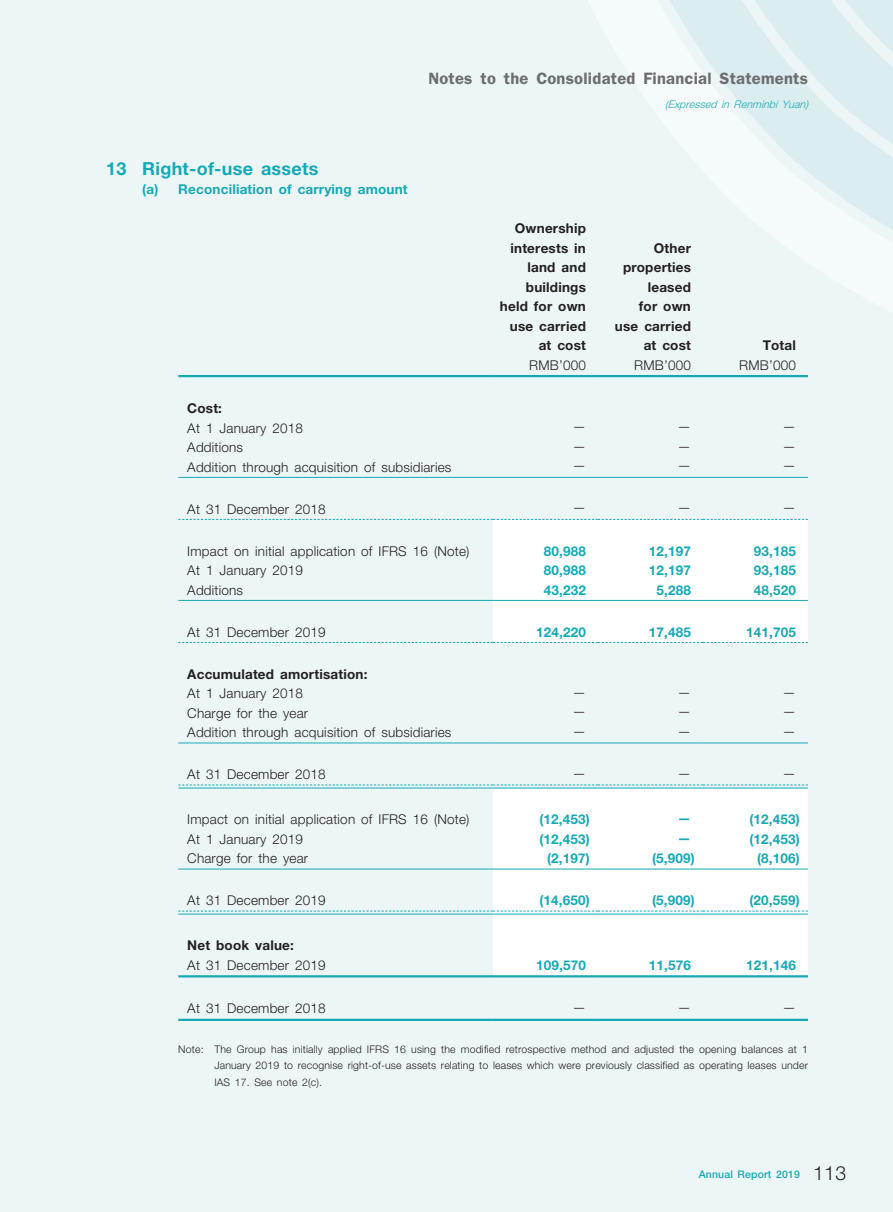
<style>
.page{position:relative;width:893px;height:1212px;background:#edf6f7}
.page>*{position:absolute;margin:0;border:0;box-sizing:border-box;transform-origin:0 0}
._03_H1{font:700 18px "Helvetica Neue LT Std";letter-spacing:.015em;color:#15a9b5}
.t1{font:600 16.5px "ITC Franklin Gothic Std";letter-spacing:.015em;color:#6c6d70}
._15_Table_Stub{font:300 13.5px "Helvetica Neue LT Std";letter-spacing:.015em;color:#231f20}
._13_____P4{font:700 13.5px "Helvetica Neue LT Std";letter-spacing:.015em;color:#15a9b5}
._13_____P4-2{font:700 13.5px/19.5px "Helvetica Neue LT Std";letter-spacing:.015em;color:#231f20;text-align:right}
._13_____P4-3{font:300 13.5px "Helvetica Neue LT Std";letter-spacing:.015em;color:#231f20}
._15_Table_Stub-2{font:700 13.5px "Helvetica Neue LT Std";letter-spacing:.015em;color:#231f20}
._04___H2{font:700 13.5px "Helvetica Neue LT Std";letter-spacing:.015em;color:#15a9b5}
._23_______IN4__Note{font:300 10.5px/16.5px "Helvetica Neue LT Std";letter-spacing:.015em;color:#231f20;text-align:justify}
.t2{font:italic 300 10.5px "Helvetica Neue LT Std";color:#15a9b5}
.t3{font:500 10.5px "Helvetica Neue LT Std";letter-spacing:.015em;color:#15a9b5}
.s1{font-weight:300;font-size:19.5px;color:#231f20}
</style>
<div class="page">
<svg style="left:798px;top:163px;width:95px;height:67px;fill:#dbedef"></svg>
<svg style="left:670px;top:0;width:223px;height:163px"></svg>
<svg style="left:493px;top:520px;width:315px;height:455px;fill:#fff"></svg>
<hr style="left:178px;top:375px;width:315px;height:2px;background:#15a9b5">
<hr style="left:493px;top:375px;width:105px;height:2px;background:#15a9b5">
<hr style="left:598px;top:375px;width:105px;height:2px;background:#15a9b5">
<hr style="left:703px;top:375px;width:105px;height:2px;background:#15a9b5">
<hr style="left:178px;top:477px;width:315px;height:1px;background:#15a9b5">
<hr style="left:493px;top:477px;width:105px;height:1px;background:#15a9b5">
<hr style="left:598px;top:477px;width:105px;height:1px;background:#15a9b5">
<hr style="left:703px;top:477px;width:105px;height:1px;background:#15a9b5">
<svg style="left:178px;top:519px;width:630px;height:1px"></svg>
<hr style="left:178px;top:600px;width:315px;height:1px;background:#15a9b5">
<hr style="left:493px;top:600px;width:105px;height:1px;background:#15a9b5">
<hr style="left:598px;top:600px;width:105px;height:1px;background:#15a9b5">
<hr style="left:703px;top:600px;width:105px;height:1px;background:#15a9b5">
<svg style="left:178px;top:642px;width:630px;height:1px"></svg>
<hr style="left:178px;top:742px;width:315px;height:1px;background:#15a9b5">
<hr style="left:493px;top:742px;width:105px;height:1px;background:#15a9b5">
<hr style="left:598px;top:742px;width:105px;height:1px;background:#15a9b5">
<hr style="left:703px;top:742px;width:105px;height:1px;background:#15a9b5">
<svg style="left:178px;top:785px;width:630px;height:1px"></svg>
<hr style="left:178px;top:788px;width:315px;height:1px;background:#15a9b5">
<hr style="left:493px;top:788px;width:105px;height:1px;background:#15a9b5">
<hr style="left:598px;top:788px;width:105px;height:1px;background:#15a9b5">
<hr style="left:703px;top:788px;width:105px;height:1px;background:#15a9b5">
<hr style="left:178px;top:869px;width:315px;height:1px;background:#15a9b5">
<hr style="left:493px;top:869px;width:105px;height:1px;background:#15a9b5">
<hr style="left:598px;top:869px;width:105px;height:1px;background:#15a9b5">
<hr style="left:703px;top:869px;width:105px;height:1px;background:#15a9b5">
<svg style="left:178px;top:911px;width:630px;height:1px"></svg>
<hr style="left:178px;top:914px;width:315px;height:1px;background:#15a9b5">
<hr style="left:493px;top:914px;width:105px;height:1px;background:#15a9b5">
<hr style="left:598px;top:914px;width:105px;height:1px;background:#15a9b5">
<hr style="left:703px;top:914px;width:105px;height:1px;background:#15a9b5">
<hr style="left:178px;top:975px;width:315px;height:2px;background:#15a9b5">
<hr style="left:493px;top:975px;width:105px;height:2px;background:#15a9b5">
<hr style="left:598px;top:975px;width:105px;height:2px;background:#15a9b5">
<hr style="left:703px;top:975px;width:105px;height:2px;background:#15a9b5">
<hr style="left:178px;top:1019px;width:315px;height:2px;background:#15a9b5">
<hr style="left:493px;top:1019px;width:105px;height:2px;background:#15a9b5">
<hr style="left:598px;top:1019px;width:105px;height:2px;background:#15a9b5">
<hr style="left:703px;top:1019px;width:105px;height:2px;background:#15a9b5">
<p class="t1" style="left:428px;top:69px;width:381px">Notes to the Consolidated Financial Statements</p>
<p class="_03_H1" style="left:106px;top:157px;width:214px">13 Right-of-use assets</p>
<p class="_04___H2" style="left:142px;top:181px;width:267px">(a) Reconciliation of carrying amount</p>
<p class="t2" style="left:665px;top:97px;width:145px">(Expressed in Renminbi Yuan)</p>
<p class="_13_____P4-2" style="left:500px;top:218px;width:88px">Ownership interests in land and buildings held for own use carried at cost</p>
<p class="_13_____P4-2" style="left:615px;top:238px;width:78px">Other properties leased<br>for own use carried at cost</p>
<p class="_13_____P4-2" style="left:763px;top:335px;width:35px">Total</p>
<p class="_13_____P4-3" style="left:529px;top:357px;width:58px">RMB’000</p>
<p class="_13_____P4-3" style="left:634px;top:357px;width:58px">RMB’000</p>
<p class="_13_____P4-3" style="left:739px;top:357px;width:58px">RMB’000</p>
<p class="_15_Table_Stub-2" style="left:187px;top:400px;width:36px">Cost:</p>
<p class="_15_Table_Stub" style="left:187px;top:420px;width:117px">At 1 January 2018</p>
<p class="_13_____P4-3" style="left:572px;top:418px;width:15px">—</p>
<p class="_13_____P4-3" style="left:677px;top:418px;width:15px">—</p>
<p class="_13_____P4-3" style="left:782px;top:418px;width:15px">—</p>
<p class="_15_Table_Stub" style="left:187px;top:439px;width:57px">Additions</p>
<p class="_13_____P4-3" style="left:572px;top:438px;width:15px">—</p>
<p class="_13_____P4-3" style="left:677px;top:438px;width:15px">—</p>
<p class="_13_____P4-3" style="left:782px;top:438px;width:15px">—</p>
<p class="_15_Table_Stub" style="left:187px;top:459px;width:266px">Addition through acquisition of subsidiaries</p>
<p class="_13_____P4-3" style="left:572px;top:457px;width:15px">—</p>
<p class="_13_____P4-3" style="left:677px;top:457px;width:15px">—</p>
<p class="_13_____P4-3" style="left:782px;top:457px;width:15px">—</p>
<p class="_15_Table_Stub" style="left:187px;top:501px;width:140px">At 31 December 2018</p>
<p class="_13_____P4-3" style="left:572px;top:499px;width:15px">—</p>
<p class="_13_____P4-3" style="left:677px;top:499px;width:15px">—</p>
<p class="_13_____P4-3" style="left:782px;top:499px;width:15px">—</p>
<p class="_15_Table_Stub" style="left:187px;top:543px;width:284px">Impact on initial application of IFRS 16 (Note)</p>
<p class="_13_____P4" style="left:544px;top:543px;width:44px">80,988</p>
<p class="_13_____P4" style="left:649px;top:543px;width:44px">12,197</p>
<p class="_13_____P4" style="left:754px;top:543px;width:44px">93,185</p>
<p class="_15_Table_Stub" style="left:187px;top:562px;width:117px">At 1 January 2019</p>
<p class="_13_____P4" style="left:544px;top:562px;width:44px">80,988</p>
<p class="_13_____P4" style="left:649px;top:562px;width:44px">12,197</p>
<p class="_13_____P4" style="left:754px;top:562px;width:44px">93,185</p>
<p class="_15_Table_Stub" style="left:187px;top:582px;width:57px">Additions</p>
<p class="_13_____P4" style="left:544px;top:582px;width:44px">43,232</p>
<p class="_13_____P4" style="left:656px;top:582px;width:36px">5,288</p>
<p class="_13_____P4" style="left:754px;top:582px;width:44px">48,520</p>
<p class="_15_Table_Stub" style="left:187px;top:624px;width:140px">At 31 December 2019</p>
<p class="_13_____P4" style="left:536px;top:624px;width:51px">124,220</p>
<p class="_13_____P4" style="left:649px;top:624px;width:44px">17,485</p>
<p class="_13_____P4" style="left:746px;top:624px;width:51px">141,705</p>
<p class="_15_Table_Stub-2" style="left:187px;top:666px;width:182px">Accumulated amortisation:</p>
<p class="_15_Table_Stub" style="left:187px;top:685px;width:117px">At 1 January 2018</p>
<p class="_13_____P4-3" style="left:572px;top:684px;width:15px">—</p>
<p class="_13_____P4-3" style="left:677px;top:684px;width:15px">—</p>
<p class="_13_____P4-3" style="left:782px;top:684px;width:15px">—</p>
<p class="_15_Table_Stub" style="left:187px;top:705px;width:122px">Charge for the year</p>
<p class="_13_____P4-3" style="left:572px;top:703px;width:15px">—</p>
<p class="_13_____P4-3" style="left:677px;top:703px;width:15px">—</p>
<p class="_13_____P4-3" style="left:782px;top:703px;width:15px">—</p>
<p class="_15_Table_Stub" style="left:187px;top:724px;width:266px">Addition through acquisition of subsidiaries</p>
<p class="_13_____P4-3" style="left:572px;top:723px;width:15px">—</p>
<p class="_13_____P4-3" style="left:677px;top:723px;width:15px">—</p>
<p class="_13_____P4-3" style="left:782px;top:723px;width:15px">—</p>
<p class="_15_Table_Stub" style="left:187px;top:766px;width:140px">At 31 December 2018</p>
<p class="_13_____P4-3" style="left:572px;top:765px;width:15px">—</p>
<p class="_13_____P4-3" style="left:677px;top:765px;width:15px">—</p>
<p class="_13_____P4-3" style="left:782px;top:765px;width:15px">—</p>
<p class="_15_Table_Stub" style="left:187px;top:811px;width:284px">Impact on initial application of IFRS 16 (Note)</p>
<p class="_13_____P4" style="left:539px;top:811px;width:52px">(12,453)</p>
<p class="_13_____P4" style="left:677px;top:810px;width:15px">—</p>
<p class="_13_____P4" style="left:749px;top:811px;width:52px">(12,453)</p>
<p class="_15_Table_Stub" style="left:187px;top:831px;width:117px">At 1 January 2019</p>
<p class="_13_____P4" style="left:539px;top:831px;width:52px">(12,453)</p>
<p class="_13_____P4" style="left:677px;top:829px;width:15px">—</p>
<p class="_13_____P4" style="left:749px;top:831px;width:52px">(12,453)</p>
<p class="_15_Table_Stub" style="left:187px;top:850px;width:122px">Charge for the year</p>
<p class="_13_____P4" style="left:547px;top:850px;width:44px">(2,197)</p>
<p class="_13_____P4" style="left:652px;top:850px;width:44px">(5,909)</p>
<p class="_13_____P4" style="left:757px;top:850px;width:44px">(8,106)</p>
<p class="_15_Table_Stub" style="left:187px;top:892px;width:140px">At 31 December 2019</p>
<p class="_13_____P4" style="left:539px;top:892px;width:52px">(14,650)</p>
<p class="_13_____P4" style="left:652px;top:892px;width:44px">(5,909)</p>
<p class="_13_____P4" style="left:749px;top:892px;width:52px">(20,559)</p>
<p class="_15_Table_Stub-2" style="left:187px;top:937px;width:108px">Net book value:</p>
<p class="_15_Table_Stub" style="left:187px;top:957px;width:140px">At 31 December 2019</p>
<p class="_13_____P4" style="left:536px;top:957px;width:51px">109,570</p>
<p class="_13_____P4" style="left:649px;top:957px;width:44px">11,576</p>
<p class="_13_____P4" style="left:746px;top:957px;width:51px">121,146</p>
<p class="_15_Table_Stub" style="left:187px;top:1000px;width:140px">At 31 December 2018</p>
<p class="_13_____P4-3" style="left:572px;top:999px;width:15px">—</p>
<p class="_13_____P4-3" style="left:677px;top:999px;width:15px">—</p>
<p class="_13_____P4-3" style="left:782px;top:999px;width:15px">—</p>
<p class="_23_______IN4__Note" style="left:214px;top:1040px;width:595px;text-indent:-36px">Note: The Group has initially applied IFRS 16 using the modified retrospective method and adjusted the opening balances at 1<br>January 2019 to recognise right-of-use assets relating to leases which were previously classified as operating leases under IAS 17. See note 2(c).</p>
<p class="t3" style="left:699px;top:1168px;width:149px">Annual Report 2019 <span class="s1">113</span></p>
</div>
